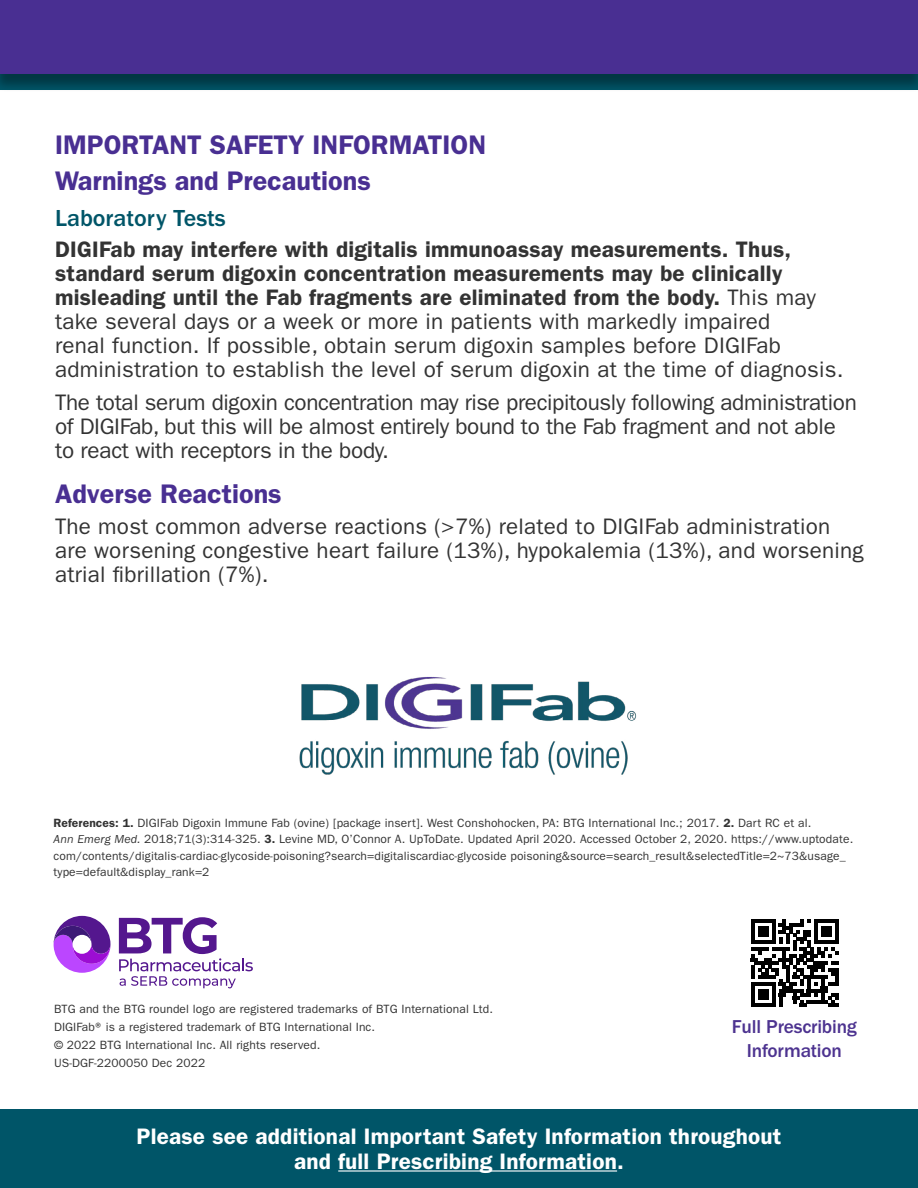
<style>
.page{position:relative;width:918px;height:1188px;background:#fff}
.page>*{position:absolute;margin:0;border:0;box-sizing:border-box;transform-origin:0 0}
.t1{font:600 27px/36px "ITC Franklin Gothic Std";color:#492f92}
.t2{font:500 24px "ITC Franklin Gothic Std";color:#005568}
.t3{font:22.5px/24px "ITC Franklin Gothic Std";letter-spacing:.01em;color:#333}
.t4{font:22.5px/24px "ITC Franklin Gothic Std";letter-spacing:-.015em;color:#333}
.t5{font:600 22.5px/24.3px "ITC Franklin Gothic Std";letter-spacing:.01em;color:#fff;text-align:center}
.t6{font:500 19.35px/24.2px "ITC Franklin Gothic Std";letter-spacing:-.01em;color:#4d3390;text-align:center}
.t7{font:12px/16.5px "ITC Franklin Gothic Std";letter-spacing:.01em;color:#333}
.s1{font-weight:600}
.s2{font-style:italic}
</style>
<div class="page">
<div style="left:1px;top:1110px;width:917px;height:78px;background:#005568"></div>
<div style="left:0;top:2px;width:918px;height:91px;background:#000;opacity:.35"></div>
<div style="left:0;top:0;width:918px;height:74px;background:#492f92"></div>
<svg style="left:54px;top:916px;width:56px;height:57px"></svg>
<svg style="left:119px;top:917px;width:134px;height:71px"></svg>
<img style="left:299px;top:677px;width:338px;height:98px">
<hr style="left:338px;top:1170px;width:279px;height:2px;background:#fff">
<svg style="left:751px;top:919px;width:87px;height:88px"></svg>
<hr style="left:751px;top:1003px;width:24px;height:4px;background:#000">
<div style="left:758px;top:989px;width:10px;height:11px;background:#000"></div>
<h1 class="t1" style="left:55px;top:126px;width:433px">IMPORTANT SAFETY INFORMATION<br>Warnings and Precautions</h1>
<h2 class="t2" style="left:55px;top:205px;width:172px">Laboratory Tests</h2>
<p class="t3" style="left:55px;top:238px;width:790px"><span class="s1">DIGIFab may interfere with digitalis immunoassay measurements. Thus, standard serum digoxin concentration measurements may be clinically misleading until the Fab fragments are eliminated from the body.</span> This may take several days or a week or more in patients with markedly impaired<br>renal function. If possible, obtain serum digoxin samples before DIGIFab administration to establish the level of serum digoxin at the time of diagnosis.</p>
<h3 class="t4" style="left:55px;top:390px;width:803px">The total serum digoxin concentration may rise precipitously following administration of DIGIFab, but this will be almost entirely bound to the Fab fragment and not able to react with receptors in the body.</h3>
<h1 class="t1" style="left:55px;top:476px;width:228px">Adverse Reactions</h1>
<h3 class="t3" style="left:55px;top:515px;width:810px">The most common adverse reactions (&gt;7%) related to DIGIFab administration are worsening congestive heart failure (13%), hypokalemia (13%), and worsening atrial fibrillation (7%).</h3>
<p class="t7" style="left:54px;top:814px;width:801px"><span class="s1">References: 1.</span> DIGIFab Digoxin Immune Fab (ovine) [package insert]. West Conshohocken, PA: BTG International Inc.; 2017. <span class="s1">2.</span> Dart RC et al.<br><span class="s2">Ann Emerg Med.</span> 2018;71(3):314-325. <span class="s1">3.</span> Levine MD, O’Connor A. UpToDate. Updated April 2020. Accessed October 2, 2020. https://www.uptodate. com/contents/digitalis-cardiac-glycoside-poisoning?search=digitaliscardiac-glycoside poisoning&amp;source=search_result&amp;selectedTitle=2~73&amp;usage_ type=default&amp;display_rank=2</p>
<p class="t7" style="left:54px;top:1000px;width:441px;line-height:18px">BTG and the BTG roundel logo are registered trademarks of BTG International Ltd.<br>DIGIFab® is a registered trademark of BTG International Inc.<br>© 2022 BTG International Inc. All rights reserved.<br>US-DGF-2200050 Dec 2022</p>
<h3 class="t6" style="left:732px;top:1015px;width:126px">Full Prescribing<br>Information</h3>
<h3 class="t5" style="left:137px;top:1125px;width:646px">Please see additional Important Safety Information throughout and full Prescribing Information.</h3>
</div>
